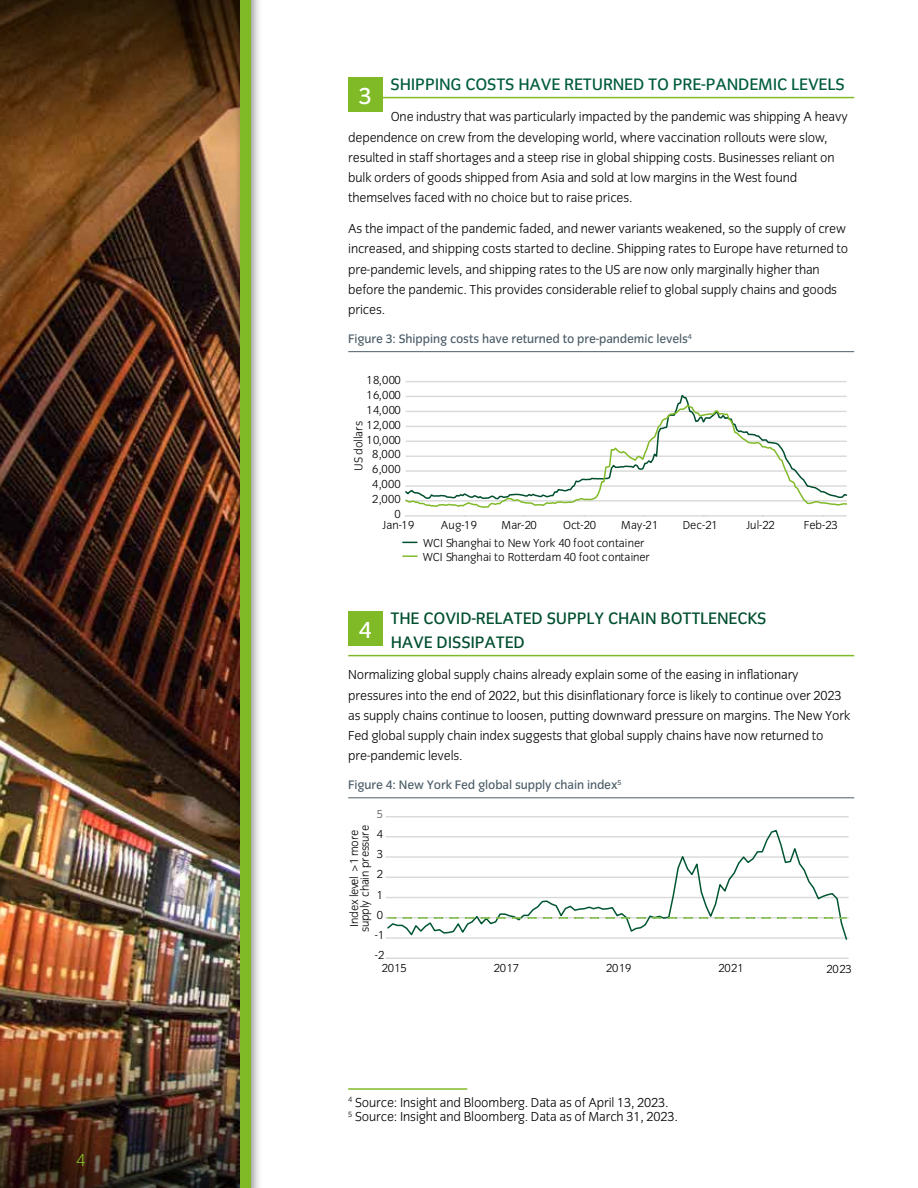
<style>
.page{position:relative;width:918px;height:1188px;background:#fff}
.page>*{position:absolute;margin:0;border:0;box-sizing:border-box;transform-origin:0 0}
.t1{font:24px "Congress Sans Std";color:#fff}
.t2{font:18px "Congress Sans Light Std";color:#80ba27}
.t3{font:17.25px/24px "Congress Sans Std";letter-spacing:-.01em;color:#004f2e}
.t4{font:17.25px "Congress Sans Std";letter-spacing:-.01em;color:#005c3c}
.t5{font:13.5px/20.2px "Congress Sans Light Std";letter-spacing:-.01em;color:#000}
.t6{font:12.75px "Congress Sans Std";letter-spacing:-.01em;color:#4b5c67}
.t7{font:12px/13.8px "Congress Sans Light Std";color:#000}
.t8{font:12px/10.6px "Congress Sans Light Std";letter-spacing:-.025em;color:#000;text-align:center}
.t9{font:12px "Congress Sans Light Std";color:#5a5a5a}
</style>
<div class="page">
<img style="left:0;top:266px;width:234px;height:656px">
<img style="left:0;top:922px;width:234px;height:266px">
<svg style="left:0;top:0;width:234px;height:266px;background:#603b1a"></svg>
<div style="left:234px;top:0;width:29px;height:1188px;background:#000;opacity:.45"></div>
<div style="left:240px;top:0;width:10px;height:1188px;background:#80ba27"></div>
<hr style="left:348px;top:97px;width:506px;height:1px;background:#80ba27">
<hr style="left:348px;top:351px;width:506px;height:1px;background:#4b5c67">
<hr style="left:348px;top:655px;width:506px;height:1px;background:#80ba27">
<hr style="left:348px;top:798px;width:506px;height:1px;background:#4b5c67">
<div style="left:348px;top:78px;width:34px;height:34px;background:#80ba27"></div>
<hr style="left:406px;top:381px;width:441px;height:1px;background:#d9d9d9">
<hr style="left:406px;top:515px;width:441px;height:2px;background:#d9d9d9">
<svg style="left:405px;top:394px;width:442px;height:9px"></svg>
<svg style="left:405px;top:403px;width:442px;height:105px"></svg>
<svg style="left:403px;top:542px;width:14px;height:1px"></svg>
<svg style="left:403px;top:555px;width:14px;height:2px"></svg>
<div style="left:348px;top:612px;width:34px;height:34px;background:#80ba27"></div>
<hr style="left:386px;top:816px;width:463px;height:1px;background:#d9d9d9">
<hr style="left:386px;top:836px;width:463px;height:1px;background:#d9d9d9">
<hr style="left:386px;top:856px;width:463px;height:2px;background:#d9d9d9">
<hr style="left:386px;top:877px;width:463px;height:1px;background:#d9d9d9">
<hr style="left:386px;top:897px;width:463px;height:1px;background:#d9d9d9">
<hr style="left:386px;top:937px;width:463px;height:2px;background:#d9d9d9">
<hr style="left:386px;top:958px;width:463px;height:1px;background:#d9d9d9">
<hr style="left:386px;top:917px;width:463px;height:1px;background:#d9d9d9">
<svg style="left:386px;top:830px;width:462px;height:110px"></svg>
<svg style="left:385px;top:917px;width:461px;height:2px"></svg>
<hr style="left:348px;top:1088px;width:119px;height:2px;background:#80ba27">
<h2 class="t2" style="left:76px;top:1150px;width:11px">4</h2>
<p class="t4" style="left:391px;top:75px;width:456px">SHIPPING COSTS HAVE RETURNED TO PRE-PANDEMIC LEVELS</p>
<p class="t5" style="left:348px;top:107px;width:501px;text-indent:43px">One industry that was particularly impacted by the pandemic was shipping A heavy dependence on crew from the developing world, where vaccination rollouts were slow, resulted in staff shortages and a steep rise in global shipping costs. Businesses reliant on bulk orders of goods shipped from Asia and sold at low margins in the West found themselves faced with no choice but to raise prices.</p>
<p class="t5" style="left:348px;top:219px;width:502px">As the impact of the pandemic faded, and newer variants weakened, so the supply of crew increased, and shipping costs started to decline. Shipping rates to Europe have returned to pre-pandemic levels, and shipping rates to the US are now only marginally higher than before the pandemic. This provides considerable relief to global supply chains and goods prices.</p>
<p class="t6" style="left:348px;top:332px;width:345px">Figure 3: Shipping costs have returned to pre-pandemic levels<sup>4</sup></p>
<h1 class="t1" style="left:359px;top:82px;width:14px">3</h1>
<p class="t7" style="left:366px;top:373px;width:36px">18,000</p>
<p class="t7" style="left:366px;top:388px;width:36px">16,000</p>
<p class="t7" style="left:366px;top:403px;width:36px">14,000</p>
<p class="t7" style="left:366px;top:418px;width:36px">12,000</p>
<p class="t7" style="left:352px;top:471px;width:51px;rotate:-90deg">US dollars</p>
<p class="t7" style="left:366px;top:433px;width:36px">10,000</p>
<p class="t7" style="left:372px;top:448px;width:30px">8,000</p>
<p class="t7" style="left:372px;top:463px;width:30px">6,000</p>
<p class="t7" style="left:372px;top:478px;width:30px">4,000</p>
<p class="t7" style="left:372px;top:493px;width:30px">2,000</p>
<p class="t7" style="left:395px;top:507px;width:8px">0</p>
<p class="t7" style="left:383px;top:518px;width:33px">Jan-19</p>
<p class="t7" style="left:441px;top:518px;width:38px">Aug-19</p>
<p class="t7" style="left:502px;top:518px;width:37px">Mar-20</p>
<p class="t7" style="left:563px;top:518px;width:35px">Oct-20</p>
<p class="t7" style="left:621px;top:518px;width:39px">May-21</p>
<p class="t7" style="left:683px;top:518px;width:36px">Dec-21</p>
<p class="t7" style="left:746px;top:518px;width:30px">Jul-22</p>
<p class="t7" style="left:804px;top:518px;width:35px">Feb-23</p>
<p class="t7" style="left:423px;top:536px;width:228px">WCI Shanghai to New York 40 foot container<br>WCI Shanghai to Rotterdam 40 foot container</p>
<h1 class="t1" style="left:359px;top:616px;width:14px">4</h1>
<p class="t3" style="left:391px;top:607px;width:377px">THE COVID-RELATED SUPPLY CHAIN BOTTLENECKS<br>HAVE DISSIPATED</p>
<p class="t5" style="left:348px;top:665px;width:504px">Normalizing global supply chains already explain some of the easing in inflationary pressures into the end of 2022, but this disinflationary force is likely to continue over 2023 as supply chains continue to loosen, putting downward pressure on margins. The New York Fed global supply chain index suggests that global supply chains have now returned to pre-pandemic levels.</p>
<p class="t6" style="left:348px;top:778px;width:275px">Figure 4: New York Fed global supply chain index<sup>5</sup></p>
<p class="t9" style="left:377px;top:807px;width:8px">5</p>
<p class="t8" style="left:349px;top:932px;width:109px;rotate:-90deg">Index level &gt;1 more supply chain pressure</p>
<p class="t7" style="left:377px;top:827px;width:8px">4</p>
<p class="t7" style="left:377px;top:848px;width:8px">3</p>
<p class="t7" style="left:377px;top:868px;width:8px">2</p>
<p class="t7" style="left:377px;top:888px;width:8px">1</p>
<p class="t7" style="left:377px;top:908px;width:8px">0</p>
<p class="t7" style="left:375px;top:928px;width:11px">-1</p>
<p class="t7" style="left:375px;top:949px;width:11px">-2</p>
<p class="t7" style="left:382px;top:962px;width:27px">2015</p>
<p class="t7" style="left:494px;top:962px;width:27px">2017</p>
<p class="t7" style="left:606px;top:962px;width:27px">2019</p>
<p class="t7" style="left:718px;top:962px;width:27px">2021</p>
<p class="t7" style="left:827px;top:962px;width:27px">2023</p>
<p class="t5" style="left:348px;top:1095px;width:331px;line-height:14.2px"><sup>4</sup> Source: Insight and Bloomberg. Data as of April 13, 2023.<br><sup>5</sup> Source: Insight and Bloomberg. Data as of March 31, 2023.</p>
</div>
